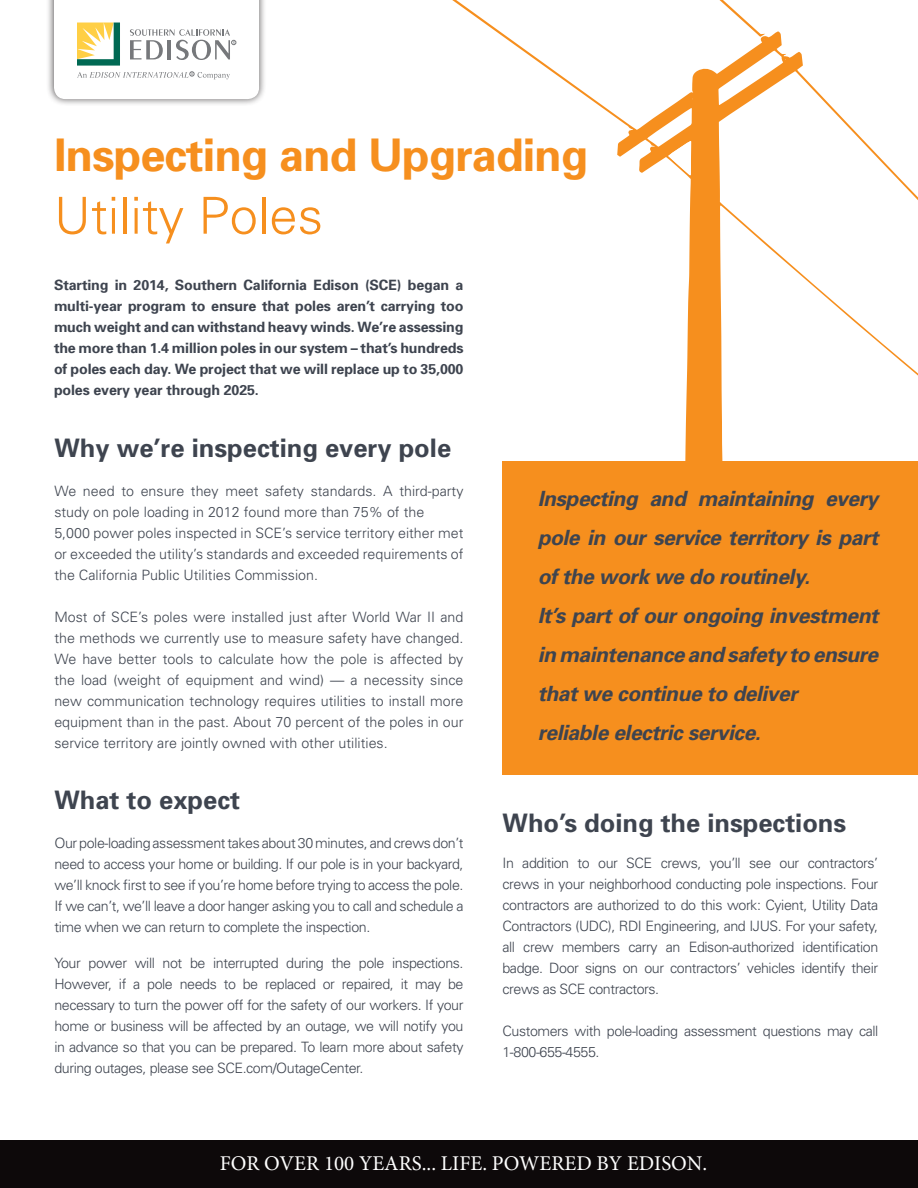
<style>
.page{position:relative;width:918px;height:1188px;background:#fff}
.page>*{position:absolute;margin:0;border:0;box-sizing:border-box;transform-origin:0 0}
.t1{font:300 51px "Univers";color:#f68f1e}
.t2{font:700 45px "Univers";letter-spacing:-.02em;color:#f68f1e}
.t3{font:700 25.5px "Univers";color:#3e444f}
.t4{font:italic 700 21px/39px "Univers";letter-spacing:-.02em;color:#3e444f;text-align:justify}
.t5{font:21px "Minion Pro";color:#fff}
.t6{font:300 14.25px/21px "Univers";letter-spacing:-.03em;color:#3e444f;text-align:justify}
.t7{font:700 14.25px/21px "Univers";letter-spacing:-.01em;color:#3e444f;text-align:justify}
.t8{font:300 14.25px/21px "Univers";color:#3e444f}
</style>
<div class="page">
<svg style="left:452px;top:0;width:466px;height:462px"></svg>
<svg style="left:668px;top:141px;width:23px;height:34px"></svg>
<svg style="left:485px;top:0;width:280px;height:40px"></svg>
<div style="left:0;top:1141px;width:918px;height:47px;background:#0d090a"></div>
<div style="left:502px;top:462px;width:416px;height:313px;background:#f68f1e"></div>
<div style="left:46px;top:0;width:221px;height:107px;background:#231f20;opacity:.75"></div>
<svg style="left:54px;top:0;width:205px;height:99px"></svg>
<p class="t2" style="left:54px;top:128px;width:536px">Inspecting and Upgrading</p>
<p class="t1" style="left:54px;top:185px;width:271px">Utility Poles</p>
<p class="t7" style="left:54px;top:275px;width:411px">Starting in 2014, Southern California Edison (SCE) began a multi-year program to ensure that poles aren’t carrying too much weight and can withstand heavy winds. We’re assessing the more than 1.4 million poles in our system – that’s hundreds of poles each day. We project that we will replace up to 35,000 poles every year through 2025.</p>
<p class="t3" style="left:54px;top:432px;width:398px">Why we’re inspecting every pole</p>
<p class="t8" style="left:54px;top:480px;width:411px">We need to ensure they meet safety standards. A third-party study on pole loading in 2012 found more than 75% of the</p>
<p class="t6" style="left:54px;top:522px;width:411px">5,000 power poles inspected in SCE’s service territory either met or exceeded the utility’s standards and exceeded requirements of the California Public Utilities Commission.</p>
<p class="t6" style="left:54px;top:606px;width:411px">Most of SCE’s poles were installed just after World War II and the methods we currently use to measure safety have changed.<br>We have better tools to calculate how the pole is affected by the load (weight of equipment and wind) — a necessity since new communication technology requires utilities to install more equipment than in the past. About 70 percent of the poles in our service territory are jointly owned with other utilities.</p>
<p class="t3" style="left:54px;top:784px;width:187px">What to expect</p>
<p class="t6" style="left:54px;top:832px;width:411px">Our pole-loading assessment takes about 30 minutes, and crews don’t need to access your home or building. If our pole is in your backyard, we’ll knock first to see if you’re home before trying to access the pole.<br>If we can’t, we’ll leave a door hanger asking you to call and schedule a time when we can return to complete the inspection.</p>
<p class="t6" style="left:54px;top:952px;width:411px">Your power will not be interrupted during the pole inspections.<br>However, if a pole needs to be replaced or repaired, it may be necessary to turn the power off for the safety of our workers. If your home or business will be affected by an outage, we will notify you in advance so that you can be prepared. To learn more about safety during outages, please see SCE.com/OutageCenter.</p>
<p class="t4" style="left:538px;top:479px;width:342px">Inspecting and maintaining every pole in our service territory is part of the work we do routinely.</p>
<p class="t4" style="left:538px;top:596px;width:342px">It’s part of our ongoing investment in maintenance and safety to ensure that we continue to deliver</p>
<p class="t4" style="left:538px;top:713px;width:225px">reliable electric service.</p>
<p class="t3" style="left:502px;top:807px;width:345px">Who’s doing the inspections</p>
<p class="t6" style="left:502px;top:852px;width:377px">In addition to our SCE crews, you’ll see our contractors’ crews in your neighborhood conducting pole inspections. Four contractors are authorized to do this work: Cyient, Utility Data Contractors (UDC), RDI Engineering, and IJUS. For your safety, all crew members carry an Edison-authorized identification badge. Door signs on our contractors’ vehicles identify their crews as SCE contractors.</p>
<p class="t6" style="left:502px;top:1020px;width:377px">Customers with pole-loading assessment questions may call<br>1-800-655-4555.</p>
<p class="t5" style="left:220px;top:1149px;width:489px">FOR OVER 100 YEARS... LIFE. POWERED BY EDISON.</p>
</div>
